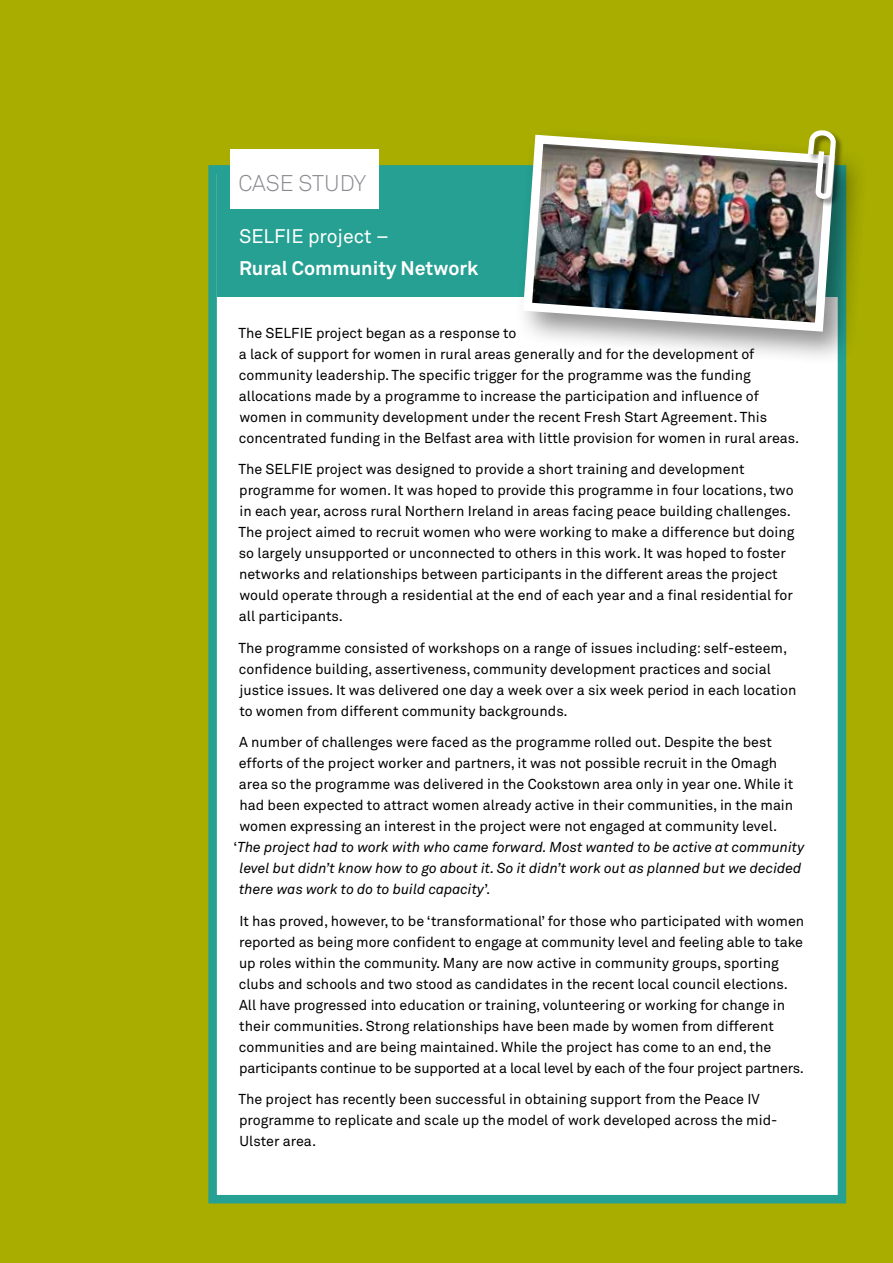
<style>
.page{position:relative;width:893px;height:1263px;background:#a8ad00}
.page>*{position:absolute;margin:0;border:0;box-sizing:border-box;transform-origin:0 0}
.t1{font:22.5px "Akkurat Light Pro";letter-spacing:-.005em;color:#89898f}
.t2{font:700 19.5px "Akkurat Pro";color:#fff}
.t3{font:19.5px "Akkurat Pro";color:#fff}
.t4{font:14.25px/21px "Akkurat Pro";color:#000}
.t5{font:italic 14.25px "Akkurat Pro";color:#000}
.s1{font-style:normal}
</style>
<div class="page">
<div style="left:208px;top:165px;width:638px;height:1038px;background:#fff;border:9px solid #25a092"></div>
<div style="left:217px;top:173px;width:621px;height:124px;background:#25a092"></div>
<div style="left:230px;top:150px;width:148px;height:59px;background:#fff"></div>
<div style="left:515px;top:127px;width:354px;height:239px;background:#000;opacity:.45"></div>
<img style="left:519px;top:130px;width:321px;height:206px">
<div style="left:808px;top:130px;width:37px;height:78px;background:#000;opacity:.45"></div>
<svg style="left:808px;top:129px;width:28px;height:71px;background:#b6b999"></svg>
<h1 class="t1" style="left:239px;top:169px;width:129px">CASE STUDY</h1>
<h2 class="t3" style="left:239px;top:225px;width:151px">SELFIE project –</h2>
<h2 class="t2" style="left:239px;top:256px;width:241px">Rural Community Network</h2>
<p class="t4" style="left:238px;top:322px;width:562px">The SELFIE project began as a response to<br>a lack of support for women in rural areas generally and for the development of community leadership. The specific trigger for the programme was the funding allocations made by a programme to increase the participation and influence of women in community development under the recent Fresh Start Agreement. This concentrated funding in the Belfast area with little provision for women in rural areas.</p>
<p class="t4" style="left:238px;top:459px;width:558px">The SELFIE project was designed to provide a short training and development programme for women. It was hoped to provide this programme in four locations, two in each year, across rural Northern Ireland in areas facing peace building challenges.<br>The project aimed to recruit women who were working to make a difference but doing so largely unsupported or unconnected to others in this work. It was hoped to foster networks and relationships between participants in the different areas the project would operate through a residential at the end of each year and a final residential for all participants.</p>
<p class="t4" style="left:238px;top:638px;width:559px">The programme consisted of workshops on a range of issues including: self-esteem, confidence building, assertiveness, community development practices and social justice issues. It was delivered one day a week over a six week period in each location to women from different community backgrounds.</p>
<p class="t4" style="left:239px;top:732px;width:534px">A number of challenges were faced as the programme rolled out. Despite the best</p>
<p class="t4" style="left:239px;top:753px;width:540px">efforts of the project worker and partners, it was not possible recruit in the Omagh</p>
<p class="t4" style="left:239px;top:774px;width:556px">area so the programme was delivered in the Cookstown area only in year one. While it</p>
<p class="t4" style="left:239px;top:795px;width:555px">had been expected to attract women already active in their communities, in the main</p>
<p class="t4" style="left:239px;top:816px;width:539px">women expressing an interest in the project were not engaged at community level.</p>
<p class="t5" style="left:234px;top:839px;width:572px"><span class="s1">‘</span>The project had to work with who came forward. Most wanted to be active at community</p>
<p class="t5" style="left:240px;top:860px;width:563px">level but didn’t know how to go about it. So it didn’t work out as planned but we decided</p>
<p class="t5" style="left:239px;top:881px;width:253px">there was work to do to build capacity<span class="s1">’.</span></p>
<p class="t4" style="left:239px;top:911px;width:567px">It has proved, however, to be ‘transformational’ for those who participated with women reported as being more confident to engage at community level and feeling able to take up roles within the community. Many are now active in community groups, sporting clubs and schools and two stood as candidates in the recent local council elections.<br>All have progressed into education or training, volunteering or working for change in their communities. Strong relationships have been made by women from different communities and are being maintained. While the project has come to an end, the participants continue to be supported at a local level by each of the four project partners.</p>
<p class="t4" style="left:238px;top:1089px;width:540px">The project has recently been successful in obtaining support from the Peace IV programme to replicate and scale up the model of work developed across the mid-<br>Ulster area.</p>
</div>
